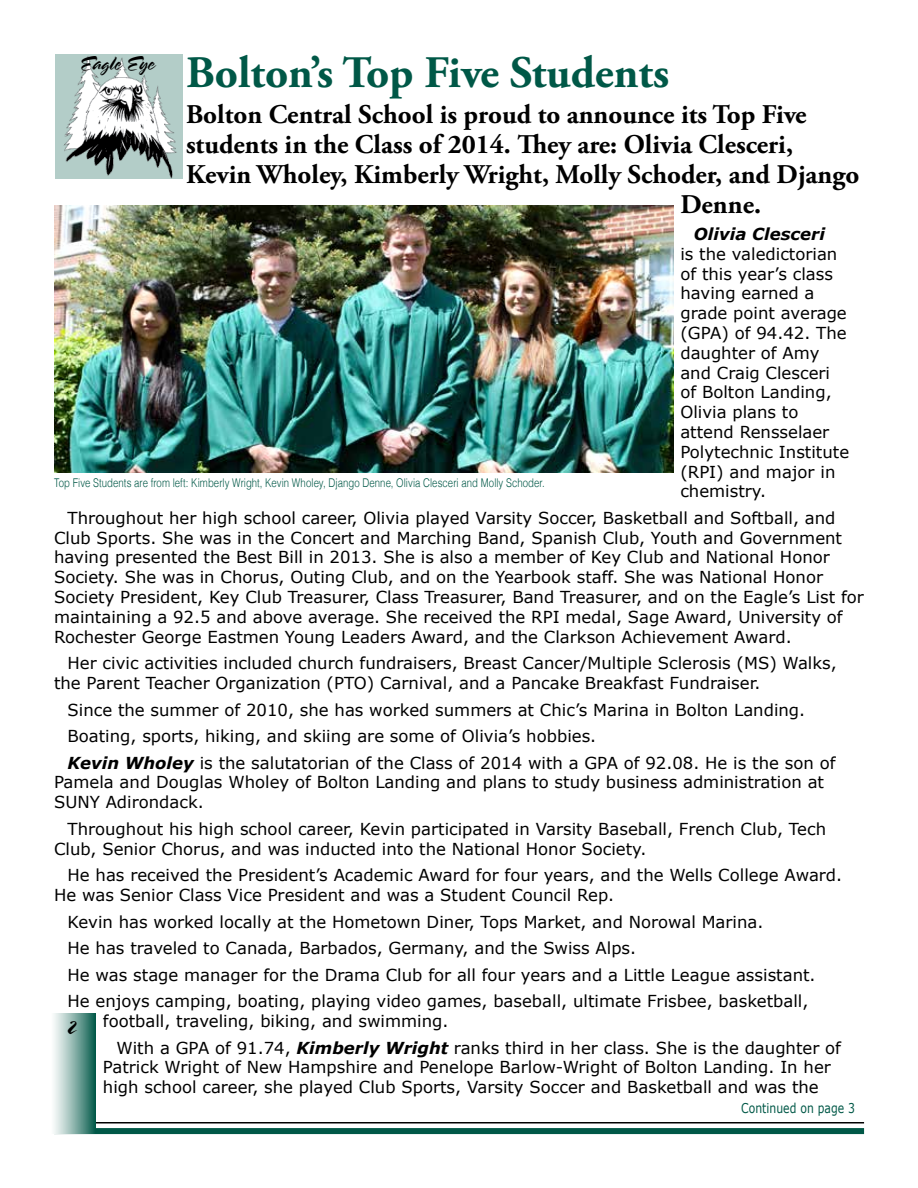
<style>
.page{position:relative;width:918px;height:1188px;background:#fff}
.page>*{position:absolute;margin:0;border:0;box-sizing:border-box;transform-origin:0 0}
.t1{font:700 45px "Adobe Garamond Pro";color:#005847}
.t2{font:700 27px "Adobe Garamond Pro";color:#000}
.t3{font:27px "Spring";color:#000;scale:.8 1}
.t4{font:21px "Spring";color:#000}
.t5{font:16.5px/19.8px "Verdana";color:#000}
.t6{font:italic 700 16.5px "Verdana";color:#000}
.t7{font:13.5px "Verdana";letter-spacing:.005em;color:#005847;scale:.8 1}
.t8{font:300 12px "Helvetica";letter-spacing:.005em;color:#005847;scale:.8 1}
.s1{font-weight:700;font-style:italic}
</style>
<div class="page">
<hr style="left:74px;top:1122px;width:790px;height:2px;background:#000">
<div style="left:54px;top:1128px;width:810px;height:6px;background:#005847"></div>
<div style="left:50px;top:1014px;width:45px;height:120px;background:linear-gradient(to right,#fff,#126354)"></div>
<div style="left:56px;top:54px;width:127px;height:124px;background:#b3cdc8"></div>
<img style="left:59px;top:56px;width:124px;height:123px">
<img style="left:55px;top:205px;width:619px;height:267px">
<h1 class="t1" style="left:186px;top:46px;width:485px">Bolton’s Top Five Students</h1>
<h2 class="t2" style="left:186px;top:99px;width:622px">Bolton Central School is proud to announce its Top Five</h2>
<h2 class="t2" style="left:186px;top:129px;width:609px">students in the Class of 2014. They are: Olivia Clesceri,</h2>
<h2 class="t2" style="left:186px;top:159px;width:675px">Kevin Wholey, Kimberly Wright, Molly Schoder, and Django</h2>
<h2 class="t2" style="left:680px;top:189px;width:82px">Denne.</h2>
<p class="t6" style="left:694px;top:222px;width:133px">Olivia Clesceri</p>
<p class="t5" style="left:680px;top:244px;width:170px">is the valedictorian of this year’s class having earned a grade point average (GPA) of 94.42. The daughter of Amy and Craig Clesceri of Bolton Landing,<br>Olivia plans to attend Rensselaer<br>Polytechnic Institute (RPI) and major in chemistry.</p>
<p class="t5" style="left:54px;top:508px;width:811px;text-indent:13px">Throughout her high school career, Olivia played Varsity Soccer, Basketball and Softball, and Club Sports. She was in the Concert and Marching Band, Spanish Club, Youth and Government having presented the Best Bill in 2013. She is also a member of Key Club and National Honor Society. She was in Chorus, Outing Club, and on the Yearbook staff. She was National Honor Society President, Key Club Treasurer, Class Treasurer, Band Treasurer, and on the Eagle’s List for maintaining a 92.5 and above average. She received the RPI medal, Sage Award, University of Rochester George Eastmen Young Leaders Award, and the Clarkson Achievement Award.</p>
<p class="t5" style="left:54px;top:653px;width:784px;text-indent:13px">Her civic activities included church fundraisers, Breast Cancer/Multiple Sclerosis (MS) Walks, the Parent Teacher Organization (PTO) Carnival, and a Pancake Breakfast Fundraiser.</p>
<p class="t5" style="left:68px;top:696px;width:769px;line-height:26.5px">Since the summer of 2010, she has worked summers at Chic’s Marina in Bolton Landing.<br>Boating, sports, hiking, and skiing are some of Olivia’s hobbies.<br><span class="s1">Kevin Wholey</span> is the salutatorian of the Class of 2014 with a GPA of 92.08. He is the son of</p>
<p class="t5" style="left:54px;top:772px;width:772px">Pamela and Douglas Wholey of Bolton Landing and plans to study business administration at<br>SUNY Adirondack.</p>
<p class="t5" style="left:54px;top:819px;width:774px;text-indent:13px">Throughout his high school career, Kevin participated in Varsity Baseball, French Club, Tech<br>Club, Senior Chorus, and was inducted into the National Honor Society.</p>
<p class="t5" style="left:54px;top:865px;width:790px;text-indent:13px">He has received the President’s Academic Award for four years, and the Wells College Award.<br>He was Senior Class Vice President and was a Student Council Rep.</p>
<p class="t5" style="left:68px;top:908px;width:750px;line-height:26.5px">Kevin has worked locally at the Hometown Diner, Tops Market, and Norowal Marina.<br>He has traveled to Canada, Barbados, Germany, and the Swiss Alps.<br>He was stage manager for the Drama Club for all four years and a Little League assistant.<br>He enjoys camping, boating, playing video games, baseball, ultimate Frisbee, basketball,</p>
<p class="t5" style="left:116px;top:1008px;width:726px;line-height:26.5px;text-indent:-13px">football, traveling, biking, and swimming.<br>With a GPA of 91.74, <span class="s1">Kimberly Wright</span> ranks third in her class. She is the daughter of</p>
<p class="t5" style="left:103px;top:1057px;width:729px">Patrick Wright of New Hampshire and Penelope Barlow-Wright of Bolton Landing. In her high school career, she played Club Sports, Varsity Soccer and Basketball and was the</p>
<p class="t4" style="left:79px;top:53px;width:77px">Eagle Eye</p>
<p class="t8" style="left:54px;top:473px;width:615px">Top Five Students are from left: Kimberly Wright, Kevin Wholey, Django Denne, Olivia Clesceri and Molly Schoder.</p>
<h2 class="t3" style="left:68px;top:1013px;width:13px">2</h2>
<p class="t7" style="left:741px;top:1099px;width:144px">Continued on page 3</p>
</div>
